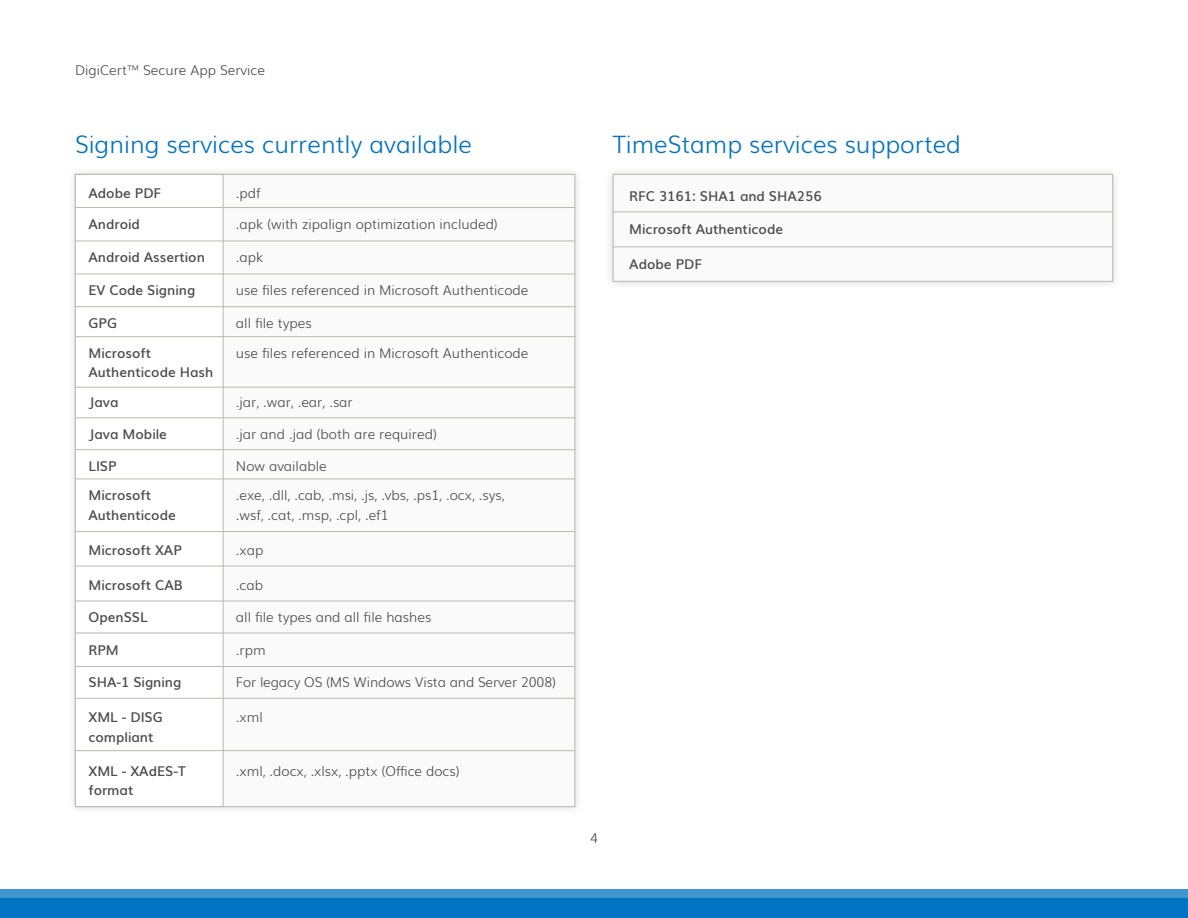
<style>
.page{position:relative;width:1188px;height:918px;background:#fff}
.page>*{position:absolute;margin:0;border:0;box-sizing:border-box;transform-origin:0 0}
.H2B_-_16_Auto_0__017{font:300 24px "Muli";color:#0073c2}
.P2_-_9_13_0__4C4C4D{font:300 13.5px/19.5px "Muli";color:#4c4c4d}
.P2_-_9_13_0__4C4C4D-2{font:600 13.5px/19.5px "Muli";color:#4c4c4d}
</style>
<div class="page">
<div style="left:0;top:889px;width:1188px;height:9px;background:#4096d1"></div>
<div style="left:0;top:898px;width:1188px;height:20px;background:#0073c2"></div>
<div style="left:604px;top:166px;width:517px;height:124px;background:#696969;opacity:.25"></div>
<div style="left:613px;top:174px;width:500px;height:108px;background:#fafafa;border:1px solid #b9b8b2"></div>
<hr style="left:613px;top:212px;width:500px;height:1px;background:#b9b8b2">
<hr style="left:613px;top:246px;width:500px;height:1px;background:#b9b8b2">
<div style="left:67px;top:166px;width:517px;height:649px;background:#696969;opacity:.25"></div>
<div style="left:75px;top:174px;width:500px;height:633px;background:#fafafa;border:1px solid #b9b8b2"></div>
<div style="left:75px;top:174px;width:149px;height:633px;background:#fff;border:1px solid #b9b8b2"></div>
<hr style="left:75px;top:207px;width:500px;height:1px;background:#b9b8b2">
<hr style="left:75px;top:241px;width:500px;height:1px;background:#b9b8b2">
<hr style="left:75px;top:274px;width:500px;height:1px;background:#b9b8b2">
<hr style="left:75px;top:306px;width:500px;height:1px;background:#b9b8b2">
<hr style="left:75px;top:336px;width:500px;height:1px;background:#b9b8b2">
<hr style="left:75px;top:387px;width:500px;height:1px;background:#b9b8b2">
<hr style="left:75px;top:417px;width:500px;height:1px;background:#b9b8b2">
<hr style="left:75px;top:449px;width:500px;height:1px;background:#b9b8b2">
<hr style="left:75px;top:479px;width:500px;height:1px;background:#b9b8b2">
<hr style="left:75px;top:566px;width:500px;height:1px;background:#b9b8b2">
<hr style="left:75px;top:531px;width:500px;height:1px;background:#b9b8b2">
<hr style="left:75px;top:601px;width:500px;height:1px;background:#b9b8b2">
<hr style="left:75px;top:633px;width:500px;height:1px;background:#b9b8b2">
<hr style="left:75px;top:666px;width:500px;height:1px;background:#b9b8b2">
<hr style="left:75px;top:698px;width:500px;height:1px;background:#b9b8b2">
<hr style="left:75px;top:750px;width:500px;height:1px;background:#b9b8b2">
<p class="P2_-_9_13_0__4C4C4D" style="left:75px;top:59px;width:191px">DigiCert™ Secure App Service</p>
<p class="H2B_-_16_Auto_0__017" style="left:75px;top:125px;width:398px">Signing services currently available</p>
<p class="P2_-_9_13_0__4C4C4D-2" style="left:88px;top:182px;width:74px">Adobe PDF</p>
<p class="P2_-_9_13_0__4C4C4D-2" style="left:88px;top:213px;width:53px">Android</p>
<p class="P2_-_9_13_0__4C4C4D-2" style="left:88px;top:246px;width:118px">Android Assertion</p>
<p class="P2_-_9_13_0__4C4C4D-2" style="left:88px;top:279px;width:108px">EV Code Signing</p>
<p class="P2_-_9_13_0__4C4C4D-2" style="left:88px;top:312px;width:30px">GPG</p>
<p class="P2_-_9_13_0__4C4C4D-2" style="left:88px;top:342px;width:126px">Microsoft<br>Authenticode Hash</p>
<p class="P2_-_9_13_0__4C4C4D-2" style="left:88px;top:391px;width:32px">Java</p>
<p class="P2_-_9_13_0__4C4C4D-2" style="left:88px;top:423px;width:80px">Java Mobile</p>
<p class="P2_-_9_13_0__4C4C4D-2" style="left:88px;top:455px;width:30px">LISP</p>
<p class="P2_-_9_13_0__4C4C4D-2" style="left:88px;top:484px;width:89px">Microsoft<br>Authenticode</p>
<p class="P2_-_9_13_0__4C4C4D-2" style="left:88px;top:539px;width:95px">Microsoft XAP</p>
<p class="P2_-_9_13_0__4C4C4D-2" style="left:88px;top:574px;width:96px">Microsoft CAB</p>
<p class="P2_-_9_13_0__4C4C4D-2" style="left:88px;top:606px;width:61px">OpenSSL</p>
<p class="P2_-_9_13_0__4C4C4D-2" style="left:88px;top:640px;width:32px">RPM</p>
<p class="P2_-_9_13_0__4C4C4D-2" style="left:88px;top:672px;width:94px">SHA-1 Signing</p>
<p class="P2_-_9_13_0__4C4C4D-2" style="left:88px;top:707px;width:76px">XML - DISG compliant</p>
<p class="P2_-_9_13_0__4C4C4D-2" style="left:88px;top:760px;width:99px">XML - XAdES-T format</p>
<p class="P2_-_9_13_0__4C4C4D" style="left:236px;top:182px;width:26px">.pdf</p>
<p class="P2_-_9_13_0__4C4C4D" style="left:236px;top:213px;width:263px">.apk (with zipalign optimization included)</p>
<p class="P2_-_9_13_0__4C4C4D" style="left:236px;top:246px;width:29px">.apk</p>
<p class="P2_-_9_13_0__4C4C4D" style="left:236px;top:279px;width:294px">use files referenced in Microsoft Authenticode</p>
<p class="P2_-_9_13_0__4C4C4D" style="left:236px;top:312px;width:77px">all file types</p>
<p class="P2_-_9_13_0__4C4C4D" style="left:236px;top:342px;width:294px">use files referenced in Microsoft Authenticode</p>
<p class="P2_-_9_13_0__4C4C4D" style="left:236px;top:391px;width:118px">.jar, .war, .ear, .sar</p>
<p class="P2_-_9_13_0__4C4C4D" style="left:236px;top:423px;width:203px">.jar and .jad (both are required)</p>
<p class="P2_-_9_13_0__4C4C4D" style="left:236px;top:455px;width:92px">Now available</p>
<p class="P2_-_9_13_0__4C4C4D" style="left:236px;top:484px;width:270px">.exe, .dll, .cab, .msi, .js, .vbs, .ps1, .ocx, .sys, .wsf, .cat, .msp, .cpl, .ef1</p>
<p class="P2_-_9_13_0__4C4C4D" style="left:236px;top:539px;width:29px">.xap</p>
<p class="P2_-_9_13_0__4C4C4D" style="left:236px;top:574px;width:29px">.cab</p>
<p class="P2_-_9_13_0__4C4C4D" style="left:236px;top:606px;width:197px">all file types and all file hashes</p>
<p class="P2_-_9_13_0__4C4C4D" style="left:236px;top:640px;width:31px">.rpm</p>
<p class="P2_-_9_13_0__4C4C4D" style="left:236px;top:672px;width:322px">For legacy OS (MS Windows Vista and Server 2008)</p>
<p class="P2_-_9_13_0__4C4C4D" style="left:236px;top:707px;width:28px">.xml</p>
<p class="P2_-_9_13_0__4C4C4D" style="left:236px;top:760px;width:225px">.xml, .docx, .xlsx, .pptx (Office docs)</p>
<p class="H2B_-_16_Auto_0__017" style="left:613px;top:125px;width:350px">TimeStamp services supported</p>
<p class="P2_-_9_13_0__4C4C4D-2" style="left:629px;top:185px;width:194px">RFC 3161: SHA1 and SHA256</p>
<p class="P2_-_9_13_0__4C4C4D-2" style="left:629px;top:219px;width:155px">Microsoft Authenticode</p>
<p class="P2_-_9_13_0__4C4C4D-2" style="left:629px;top:254px;width:74px">Adobe PDF</p>
<p class="P2_-_9_13_0__4C4C4D" style="left:590px;top:827px;width:9px">4</p>
</div>
